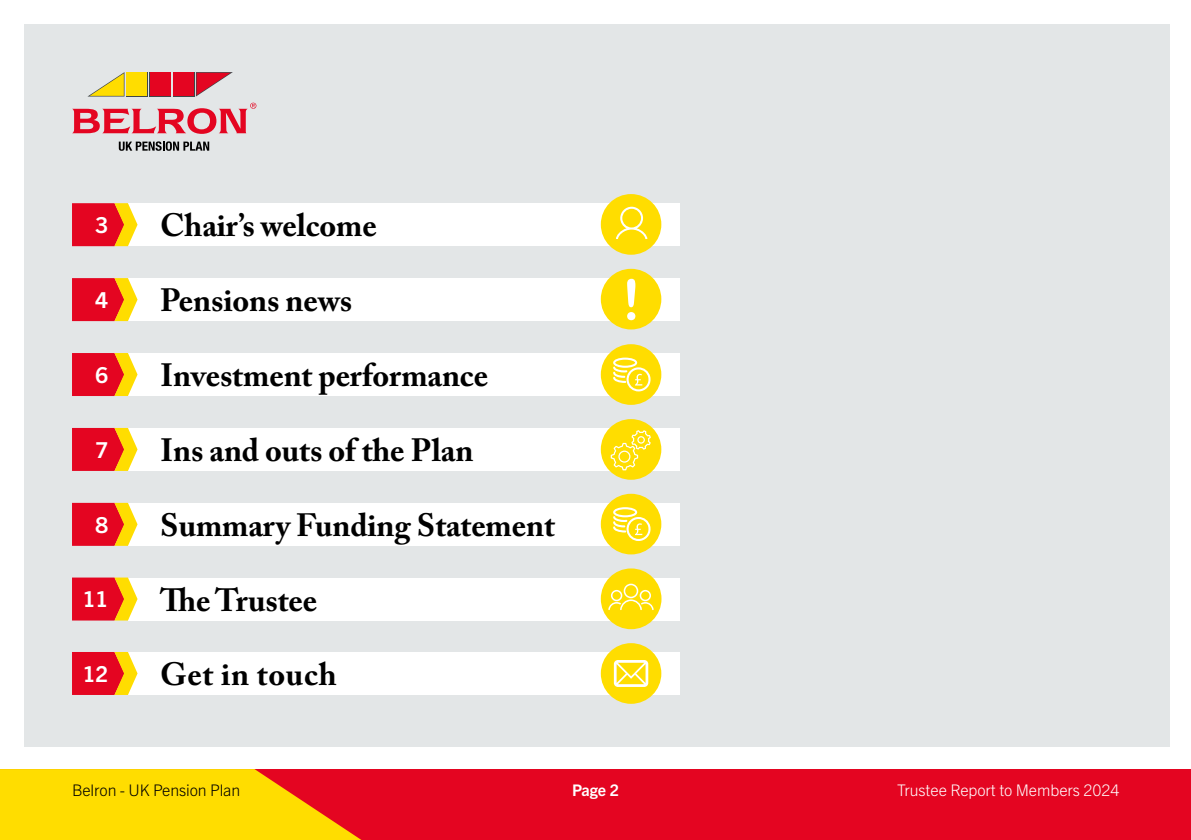
<style>
.page{position:relative;width:1191px;height:840px;background:#fff}
.page>*{position:absolute;margin:0;border:0;box-sizing:border-box;transform-origin:0 0}
.t1{font:56px "Arial Rounded MT Bold";color:#fff}
.t2{font:700 32px "Adobe Caslon Pro";letter-spacing:-.005em;color:#000}
.t3{font:700 32px "Adobe Caslon Pro";letter-spacing:.02em;color:#000}
.t4{font:700 22px "Trade Gothic Next LT Pro";color:#fff}
.t5{font:300 16px "Trade Gothic Next LT Pro";letter-spacing:-.005em;color:#fff}
.t6{font:300 16px "Trade Gothic Next LT Pro";letter-spacing:-.005em;color:#000}
.t7{font:700 16px "Trade Gothic Next LT Pro";color:#fff}
</style>
<div class="page">
<div style="left:24px;top:24px;width:1145px;height:722px;background:#e3e6e7"></div>
<div style="left:128px;top:203px;width:552px;height:43px;background:#fff"></div>
<svg style="left:72px;top:203px;width:65px;height:43px;background:#eb4329"></svg>
<div style="left:128px;top:278px;width:552px;height:43px;background:#fff"></div>
<svg style="left:72px;top:278px;width:65px;height:43px;background:#eb4229"></svg>
<div style="left:128px;top:353px;width:552px;height:43px;background:#fff"></div>
<svg style="left:72px;top:353px;width:65px;height:43px;background:#eb4229"></svg>
<div style="left:128px;top:427px;width:552px;height:43px;background:#fff"></div>
<svg style="left:72px;top:427px;width:65px;height:43px;background:#eb452c"></svg>
<div style="left:128px;top:502px;width:552px;height:43px;background:#fff"></div>
<svg style="left:72px;top:502px;width:65px;height:43px;background:#eb452c"></svg>
<div style="left:128px;top:651px;width:552px;height:43px;background:#fff"></div>
<svg style="left:72px;top:651px;width:65px;height:43px;background:#eb452c"></svg>
<div style="left:601px;top:194px;width:60px;height:60px;background:#fd0;border-radius:50%"></div>
<svg style="left:616px;top:206px;width:31px;height:33px"></svg>
<svg style="left:72px;top:103px;width:184px;height:31px"></svg>
<svg style="left:126px;top:72px;width:22px;height:24px"></svg>
<svg style="left:149px;top:72px;width:22px;height:24px"></svg>
<svg style="left:173px;top:72px;width:21px;height:1px"></svg>
<div style="left:127px;top:73px;width:20px;height:23px;background:#fd0"></div>
<svg style="left:88px;top:72px;width:36px;height:24px"></svg>
<div style="left:150px;top:73px;width:20px;height:23px;background:#e40521"></div>
<div style="left:173px;top:73px;width:21px;height:23px;background:#e40521"></div>
<svg style="left:196px;top:72px;width:37px;height:24px"></svg>
<svg style="left:119px;top:141px;width:90px;height:10px"></svg>
<div style="left:601px;top:269px;width:60px;height:60px;background:#fd0;border-radius:50%"></div>
<div style="left:601px;top:344px;width:60px;height:60px;background:#fd0;border-radius:50%"></div>
<svg style="left:613px;top:357px;width:38px;height:34px"></svg>
<div style="left:601px;top:419px;width:60px;height:60px;background:#fd0;border-radius:50%"></div>
<svg style="left:610px;top:430px;width:41px;height:40px"></svg>
<div style="left:601px;top:493px;width:60px;height:61px;background:#fd0;border-radius:50%"></div>
<svg style="left:613px;top:507px;width:38px;height:33px"></svg>
<div style="left:601px;top:642px;width:60px;height:61px;background:#fd0;border-radius:50%"></div>
<svg style="left:614px;top:660px;width:34px;height:26px"></svg>
<div style="left:128px;top:577px;width:552px;height:43px;background:#fff"></div>
<svg style="left:72px;top:577px;width:65px;height:43px;background:#eb442b"></svg>
<div style="left:601px;top:568px;width:60px;height:61px;background:#fd0;border-radius:50%"></div>
<svg style="left:608px;top:583px;width:45px;height:26px"></svg>
<div style="left:0;top:768px;width:1191px;height:71px;background:#e40521"></div>
<svg style="left:0;top:768px;width:387px;height:71px"></svg>
<p class="t4" style="left:95px;top:210px;width:14px">3</p>
<p class="t2" style="left:160px;top:206px;width:218px">Chair’s welcome</p>
<p class="t4" style="left:95px;top:284px;width:14px">4</p>
<p class="t2" style="left:160px;top:281px;width:194px">Pensions news</p>
<p class="t4" style="left:95px;top:359px;width:14px">6</p>
<p class="t2" style="left:160px;top:356px;width:330px">Investment performance</p>
<p class="t4" style="left:95px;top:434px;width:14px">7</p>
<p class="t2" style="left:160px;top:431px;width:315px">Ins and outs of the Plan</p>
<p class="t4" style="left:95px;top:509px;width:14px">8</p>
<p class="t2" style="left:160px;top:506px;width:396px">Summary Funding Statement</p>
<p class="t4" style="left:83px;top:583px;width:27px">11</p>
<p class="t2" style="left:160px;top:580px;width:159px">The Trustee</p>
<p class="t4" style="left:83px;top:658px;width:27px">12</p>
<p class="t3" style="left:160px;top:655px;width:178px">Get in touch</p>
<h1 class="t1" style="left:622px;top:266px;width:20px">!</h1>
<p class="t6" style="left:72px;top:778px;width:170px">Belron - UK Pension Plan</p>
<p class="t7" style="left:572px;top:778px;width:48px">Page 2</p>
<p class="t5" style="left:897px;top:778px;width:224px">Trustee Report to Members 2024</p>
</div>
